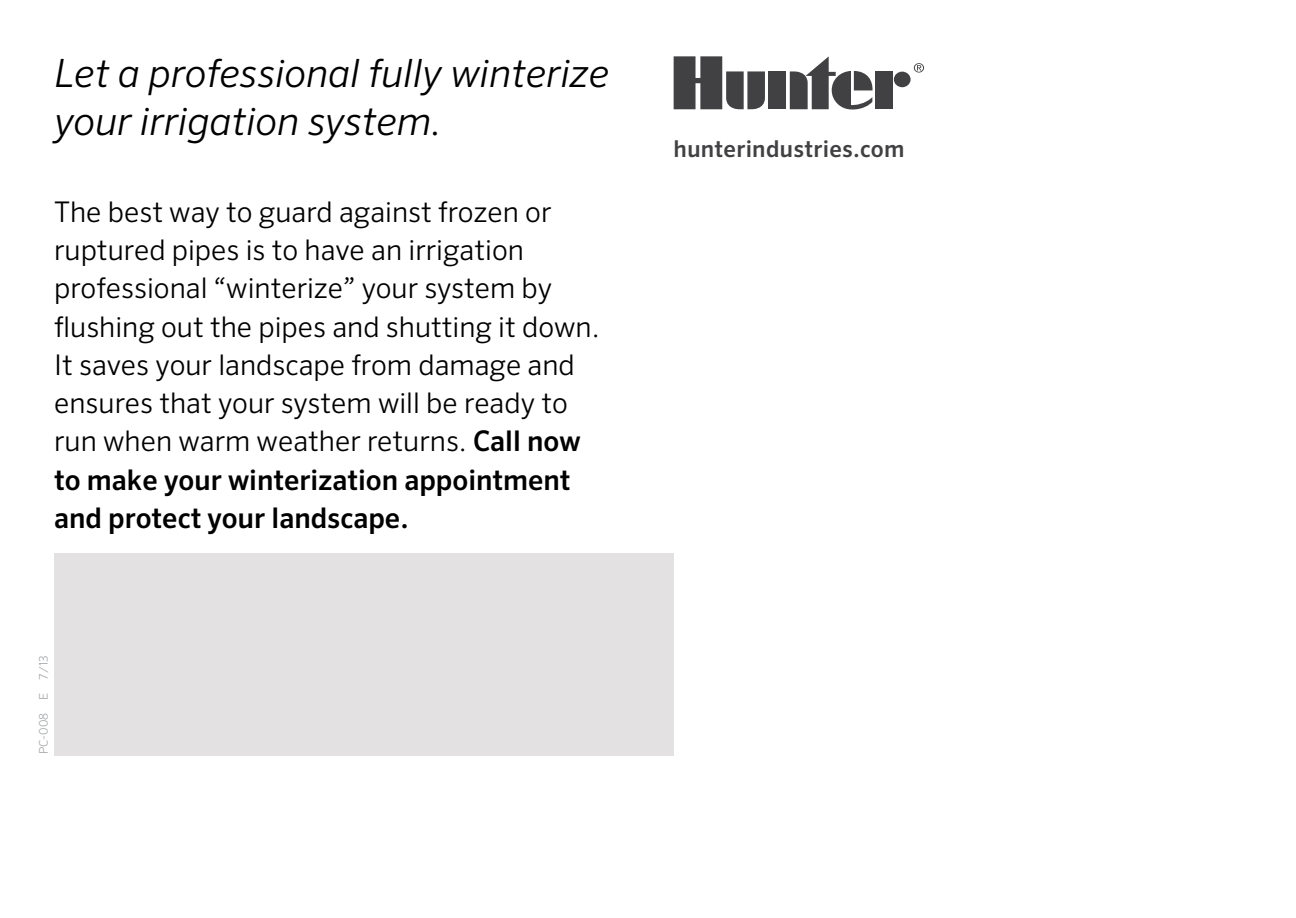
<style>
.page{position:relative;width:1296px;height:918px;background:#fff}
.page>*{position:absolute;margin:0;border:0;box-sizing:border-box;transform-origin:0 0}
.t1{font:italic 300 39px/48px "Sero Pro";color:#000}
.t2{font:300 28.5px/38.1px "Sero Pro";color:#000}
.t3{font:500 23.4px "Sero Pro";letter-spacing:.01em;color:#414042}
.t4{font:300 12px "Sero Pro";color:#a7a9ac}
.s1{font-weight:500}
</style>
<div class="page">
<div style="left:54px;top:554px;width:620px;height:202px;background:#e3e1e1"></div>
<svg style="left:914px;top:63px;width:10px;height:10px"></svg>
<div style="left:769px;top:71px;width:17px;height:38px;background:#414042"></div>
<div style="left:894px;top:72px;width:17px;height:15px;background:#414042;border-radius:50%"></div>
<div style="left:875px;top:71px;width:17px;height:38px;background:#414042"></div>
<svg style="left:790px;top:56px;width:83px;height:54px"></svg>
<svg style="left:674px;top:56px;width:91px;height:54px"></svg>
<h1 class="t1" style="left:54px;top:49px;width:557px">Let a professional fully winterize your irrigation system.</h1>
<p class="t2" style="left:54px;top:193px;width:547px">The best way to guard against frozen or ruptured pipes is to have an irrigation professional “winterize” your system by flushing out the pipes and shutting it down.<br>It saves your landscape from damage and ensures that your system will be ready to run when warm weather returns. <span class="s1">Call now to make your winterization appointment and protect your landscape.</span></p>
<p class="t4" style="left:37px;top:754px;width:100px;rotate:-90deg">PC-008 E 7/13</p>
<p class="t3" style="left:674px;top:134px;width:232px">hunterindustries.com</p>
</div>
